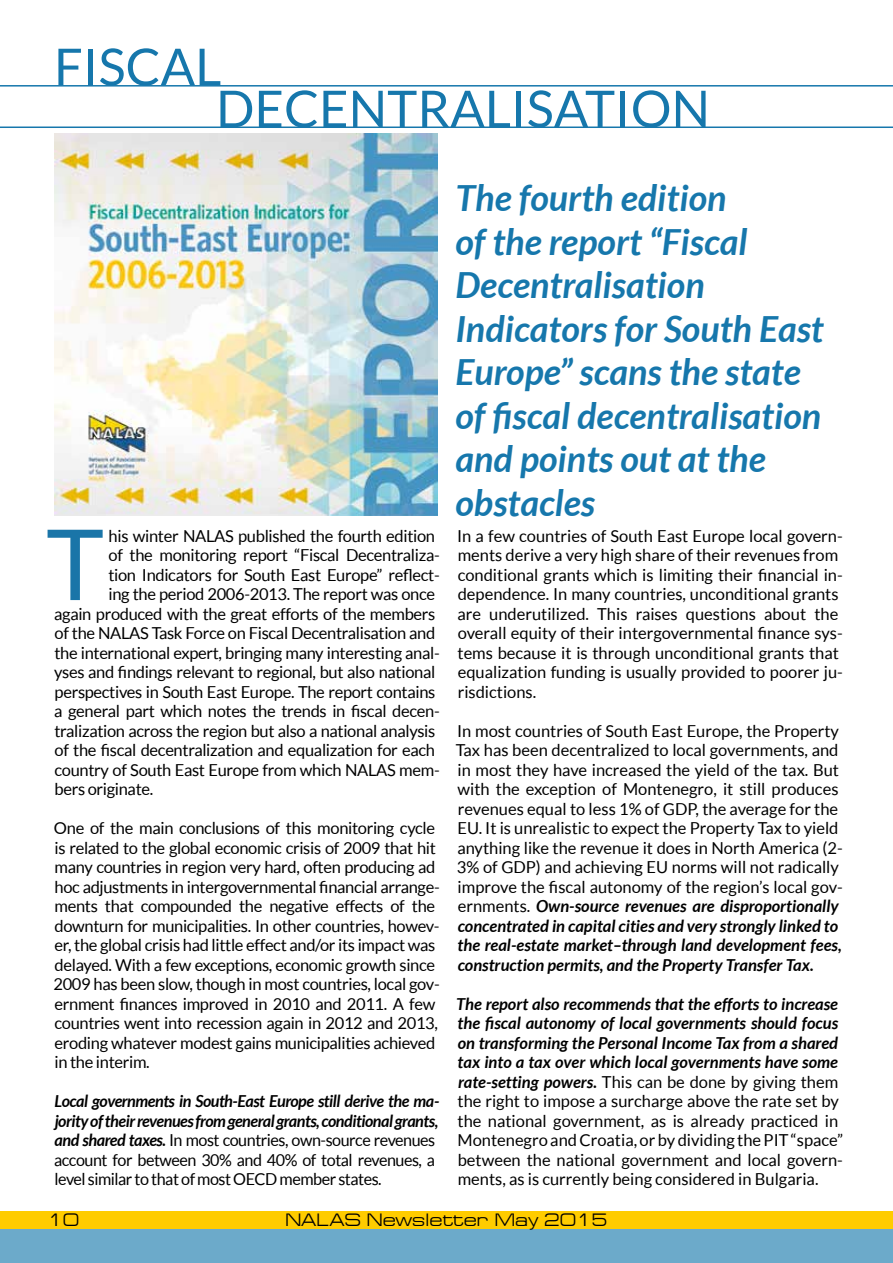
<style>
.page{position:relative;width:893px;height:1263px;background:#fff}
.page>*{position:absolute;margin:0;border:0;box-sizing:border-box;transform-origin:0 0}
.t1{font:98.1px "Lato";color:#1a75a8}
.t2{font:51px/42px "Lato";color:#1677ac}
.t3{font:italic 700 36px/43.5px "Lato";color:#1677ac}
.t4{font:18px "Europe Ext";color:#000}
.t5{font:16.5px/19.5px "Lato";color:#000}
.t6{font:16.5px/19.5px "Lato";letter-spacing:-.02em;color:#000}
.t7{font:italic 700 16.5px/19.5px "Lato";letter-spacing:-.03em;color:#000}
.s1{font-weight:400;font-style:normal}
.s2{font-weight:700;font-style:italic}
</style>
<div class="page">
<div style="left:0;top:1227px;width:893px;height:36px;background:#6caaca"></div>
<div style="left:0;top:1211px;width:893px;height:17px;background:#fc0"></div>
<hr style="left:0;top:85px;width:893px;height:2px;background:#1677ac">
<hr style="left:0;top:126px;width:893px;height:2px;background:#1677ac">
<img style="left:54px;top:134px;width:383px;height:382px">
<h2 class="t2" style="left:216px;top:45px;width:495px;text-indent:-162px">FISCAL<br>DECENTRALISATION</h2>
<h1 class="t1" style="left:46px;top:510px;width:59px">T</h1>
<p class="t6" style="left:109px;top:526px;width:328px">his winter NALAS published the fourth edition</p>
<p class="t6" style="left:109px;top:545px;width:333px">of the monitoring report “Fiscal Decentraliza-</p>
<p class="t6" style="left:108px;top:565px;width:333px">tion Indicators for South East Europe” reflect-</p>
<p class="t6" style="left:109px;top:584px;width:328px">ing the period 2006-2013. The report was once</p>
<p class="t6" style="left:54px;top:604px;width:383px">again produced with the great efforts of the members</p>
<p class="t6" style="left:55px;top:623px;width:382px">of the NALAS Task Force on Fiscal Decentralisation and</p>
<p class="t6" style="left:54px;top:643px;width:387px">the international expert, bringing many interesting anal-</p>
<p class="t6" style="left:54px;top:662px;width:383px">yses and findings relevant to regional, but also national</p>
<p class="t6" style="left:55px;top:682px;width:382px">perspectives in South East Europe. The report contains</p>
<p class="t6" style="left:54px;top:701px;width:387px">a general part which notes the trends in fiscal decen-</p>
<p class="t6" style="left:54px;top:721px;width:382px">tralization across the region but also a national analysis</p>
<p class="t6" style="left:55px;top:740px;width:382px">of the fiscal decentralization and equalization for each</p>
<p class="t6" style="left:55px;top:760px;width:387px">country of South East Europe from which NALAS mem-</p>
<p class="t6" style="left:55px;top:779px;width:100px">bers originate.</p>
<p class="t6" style="left:53px;top:818px;width:388px">One of the main conclusions of this monitoring cycle is related to the global economic crisis of 2009 that hit many countries in region very hard, often producing ad hoc adjustments in intergovernmental financial arrange&shy;ments that compounded the negative effects of the downturn for municipalities. In other countries, howev&shy;er, the global crisis had little effect and/or its impact was delayed. With a few exceptions, economic growth since 2009 has been slow, though in most countries, local gov&shy;ernment finances improved in 2010 and 2011. A few countries went into recession again in 2012 and 2013, eroding whatever modest gains municipalities achieved in the interim.</p>
<p class="t7" style="left:54px;top:1092px;width:387px">Local governments in South-East Europe still derive the ma&shy;jority of their revenues from general grants, conditional grants, and shared taxes. <span class="s1">In most countries, own-source revenues account for between 30% and 40% of total revenues, a level similar to that of most OECD member states.</span></p>
<h3 class="t3" style="left:455px;top:177px;width:370px">The fourth edition<br>of the report “Fiscal<br>Decentralisation<br>Indicators for South East<br>Europe” scans the state of fiscal decentralisation and points out at the obstacles</h3>
<p class="t5" style="left:457px;top:526px;width:387px">In a few countries of South East Europe local govern&shy;ments derive a very high share of their revenues from conditional grants which is limiting their financial in&shy;dependence. In many countries, unconditional grants are underutilized. This raises questions about the overall equity of their intergovernmental finance sys&shy;tems because it is through unconditional grants that equalization funding is usually provided to poorer ju&shy;risdictions.</p>
<p class="t5" style="left:456px;top:721px;width:389px">In most countries of South East Europe, the Property Tax has been decentralized to local governments, and in most they have increased the yield of the tax. But with the exception of Montenegro, it still produces revenues equal to less 1% of GDP, the average for the EU. It is unrealistic to expect the Property Tax to yield anything like the revenue it does in North America (2- 3% of GDP) and achieving EU norms will not radically improve the fiscal autonomy of the region’s local gov&shy;ernments. <span class="s2">Own-source revenues are disproportionally concentrated in capital cities and very strongly linked to the real-estate market–through land development fees, construction permits, and the Property Transfer Tax.</span></p>
<p class="t5" style="left:456px;top:994px;width:389px"><span class="s2">The report also recommends that the efforts to increase the fiscal autonomy of local governments should focus on transforming the Personal Income Tax from a shared tax into a tax over which local governments have some rate-setting powers.</span> This can be done by giving them the right to impose a surcharge above the rate set by the national government, as is already practiced in Montenegro and Croatia, or by dividing the PIT “space” between the national government and local govern&shy;ments, as is currently being considered in Bulgaria.</p>
<p class="t4" style="left:47px;top:1210px;width:34px">10</p>
<p class="t4" style="left:285px;top:1210px;width:324px">NALAS Newsletter May 2015</p>
</div>
